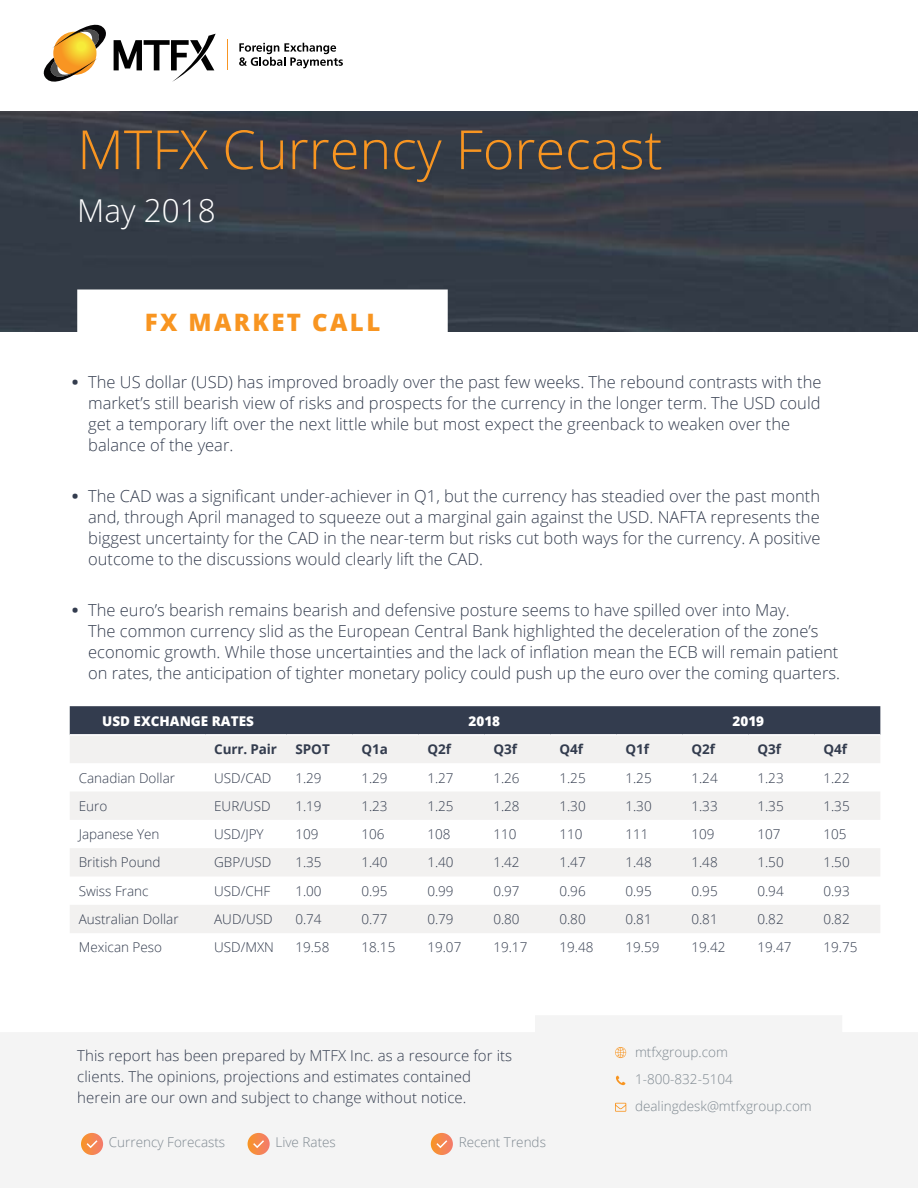
<style>
.page{position:relative;width:918px;height:1188px;background:#fff}
.page>*{position:absolute;margin:0;border:0;box-sizing:border-box;transform-origin:0 0}
.t1{font:300 54px "Open Sans";color:#f89521}
.t2{font:300 31.5px "Open Sans";color:#fff}
.t3{font:800 24px "Open Sans";letter-spacing:.1em;color:#f89521}
.t4{font:300 16.5px/21px "Open Sans";color:#333c4e}
.t5{font:300 15px/21px "Open Sans";letter-spacing:.005em;color:#333c4e}
.t6{font:300 13.5px "Open Sans";color:#333c4e}
.t7{font:300 13.5px/27px "Open Sans";color:#7e8890}
.t8{font:700 13.5px "Open Sans";color:#333c4e}
.t9{font:800 13.5px "Open Sans";color:#fff}
.s1{font-weight:700;font-size:16.2px}
</style>
<div class="page">
<svg style="left:114px;top:34px;width:102px;height:48px"></svg>
<svg style="left:239px;top:43px;width:104px;height:25px"></svg>
<hr style="left:227px;top:40px;width:1px;height:30px;background:#f89523">
<svg style="left:53px;top:32px;width:43px;height:43px"></svg>
<svg style="left:53px;top:25px;width:53px;height:24px"></svg>
<svg style="left:44px;top:58px;width:53px;height:24px"></svg>
<img style="left:0;top:111px;width:918px;height:221px">
<div style="left:0;top:1016px;width:918px;height:172px;background:#f4f4f4"></div>
<svg style="left:615px;top:1103px;width:11px;height:9px"></svg>
<svg style="left:616px;top:1076px;width:9px;height:9px"></svg>
<svg style="left:615px;top:1047px;width:11px;height:11px"></svg>
<div style="left:77px;top:290px;width:371px;height:189px;background:#fff"></div>
<svg style="left:81px;top:1133px;width:22px;height:22px"></svg>
<svg style="left:85px;top:1139px;width:14px;height:10px"></svg>
<svg style="left:248px;top:1133px;width:22px;height:22px"></svg>
<svg style="left:252px;top:1139px;width:14px;height:10px"></svg>
<svg style="left:431px;top:1133px;width:22px;height:22px"></svg>
<svg style="left:435px;top:1139px;width:14px;height:10px"></svg>
<div style="left:70px;top:706px;width:810px;height:28px;background:#333c4e"></div>
<svg style="left:70px;top:736px;width:810px;height:197px;fill:#f2f1f0"></svg>
<h1 class="t1" style="left:77px;top:113px;width:587px">MTFX Currency Forecast</h1>
<h2 class="t2" style="left:77px;top:189px;width:140px">May 2018</h2>
<h3 class="t3" style="left:145px;top:304px;width:237px">FX MARKET CALL</h3>
<p class="t4" style="left:88px;top:371px;width:735px;text-indent:-16px"><span class="s1">•</span> The US dollar (USD) has improved broadly over the past few weeks. The rebound contrasts with the market’s still bearish view of risks and prospects for the currency in the longer term. The USD could get a temporary lift over the next little while but most expect the greenback to weaken over the balance of the year.</p>
<p class="t4" style="left:88px;top:485px;width:734px;text-align:justify;text-indent:-16px"><span class="s1">•</span> The CAD was a significant under-achiever in Q1, but the currency has steadied over the past month and, through April managed to squeeze out a marginal gain against the USD. NAFTA represents the biggest uncertainty for the CAD in the near-term but risks cut both ways for the currency. A positive outcome to the discussions would clearly lift the CAD.</p>
<p class="t4" style="left:88px;top:599px;width:753px;text-indent:-16px"><span class="s1">•</span> The euro’s bearish remains bearish and defensive posture seems to have spilled over into May.<br>The common currency slid as the European Central Bank highlighted the deceleration of the zone’s economic growth. While those uncertainties and the lack of inflation mean the ECB will remain patient on rates, the anticipation of tighter monetary policy could push up the euro over the coming quarters.</p>
<p class="t9" style="left:102px;top:711px;width:153px">USD EXCHANGE RATES</p>
<p class="t9" style="left:469px;top:711px;width:33px">2018</p>
<p class="t9" style="left:733px;top:711px;width:33px">2019</p>
<p class="t8" style="left:214px;top:740px;width:64px">Curr. Pair</p>
<p class="t8" style="left:295px;top:740px;width:36px">SPOT</p>
<p class="t8" style="left:361px;top:740px;width:28px">Q1a</p>
<p class="t8" style="left:427px;top:740px;width:25px">Q2f</p>
<p class="t8" style="left:493px;top:740px;width:25px">Q3f</p>
<p class="t8" style="left:559px;top:740px;width:25px">Q4f</p>
<p class="t8" style="left:625px;top:740px;width:25px">Q1f</p>
<p class="t8" style="left:691px;top:740px;width:25px">Q2f</p>
<p class="t8" style="left:757px;top:740px;width:25px">Q3f</p>
<p class="t8" style="left:823px;top:740px;width:25px">Q4f</p>
<p class="t6" style="left:79px;top:768px;width:98px">Canadian Dollar</p>
<p class="t6" style="left:214px;top:768px;width:59px">USD/CAD</p>
<p class="t6" style="left:295px;top:768px;width:28px">1.29</p>
<p class="t6" style="left:361px;top:768px;width:28px">1.29</p>
<p class="t6" style="left:427px;top:768px;width:28px">1.27</p>
<p class="t6" style="left:493px;top:768px;width:28px">1.26</p>
<p class="t6" style="left:559px;top:768px;width:28px">1.25</p>
<p class="t6" style="left:625px;top:768px;width:28px">1.25</p>
<p class="t6" style="left:691px;top:768px;width:28px">1.24</p>
<p class="t6" style="left:757px;top:768px;width:28px">1.23</p>
<p class="t6" style="left:823px;top:768px;width:28px">1.22</p>
<p class="t6" style="left:79px;top:797px;width:30px">Euro</p>
<p class="t6" style="left:214px;top:797px;width:58px">EUR/USD</p>
<p class="t6" style="left:295px;top:797px;width:28px">1.19</p>
<p class="t6" style="left:361px;top:797px;width:28px">1.23</p>
<p class="t6" style="left:427px;top:797px;width:28px">1.25</p>
<p class="t6" style="left:493px;top:797px;width:28px">1.28</p>
<p class="t6" style="left:559px;top:797px;width:28px">1.30</p>
<p class="t6" style="left:625px;top:797px;width:28px">1.30</p>
<p class="t6" style="left:691px;top:797px;width:28px">1.33</p>
<p class="t6" style="left:757px;top:797px;width:28px">1.35</p>
<p class="t6" style="left:823px;top:797px;width:28px">1.35</p>
<p class="t6" style="left:79px;top:825px;width:82px">Japanese Yen</p>
<p class="t6" style="left:214px;top:825px;width:51px">USD/JPY</p>
<p class="t6" style="left:295px;top:825px;width:25px">109</p>
<p class="t6" style="left:361px;top:825px;width:25px">106</p>
<p class="t6" style="left:427px;top:825px;width:25px">108</p>
<p class="t6" style="left:493px;top:825px;width:25px">110</p>
<p class="t6" style="left:559px;top:825px;width:25px">110</p>
<p class="t6" style="left:625px;top:825px;width:25px">111</p>
<p class="t6" style="left:691px;top:825px;width:25px">109</p>
<p class="t6" style="left:757px;top:825px;width:25px">107</p>
<p class="t6" style="left:823px;top:825px;width:25px">105</p>
<p class="t6" style="left:79px;top:853px;width:83px">British Pound</p>
<p class="t6" style="left:214px;top:853px;width:59px">GBP/USD</p>
<p class="t6" style="left:295px;top:853px;width:28px">1.35</p>
<p class="t6" style="left:361px;top:853px;width:28px">1.40</p>
<p class="t6" style="left:427px;top:853px;width:28px">1.40</p>
<p class="t6" style="left:493px;top:853px;width:28px">1.42</p>
<p class="t6" style="left:559px;top:853px;width:28px">1.47</p>
<p class="t6" style="left:625px;top:853px;width:28px">1.48</p>
<p class="t6" style="left:691px;top:853px;width:28px">1.48</p>
<p class="t6" style="left:757px;top:853px;width:28px">1.50</p>
<p class="t6" style="left:823px;top:853px;width:28px">1.50</p>
<p class="t6" style="left:79px;top:882px;width:71px">Swiss Franc</p>
<p class="t6" style="left:214px;top:882px;width:58px">USD/CHF</p>
<p class="t6" style="left:295px;top:882px;width:28px">1.00</p>
<p class="t6" style="left:361px;top:882px;width:28px">0.95</p>
<p class="t6" style="left:427px;top:882px;width:28px">0.99</p>
<p class="t6" style="left:493px;top:882px;width:28px">0.97</p>
<p class="t6" style="left:559px;top:882px;width:28px">0.96</p>
<p class="t6" style="left:625px;top:882px;width:28px">0.95</p>
<p class="t6" style="left:691px;top:882px;width:28px">0.95</p>
<p class="t6" style="left:757px;top:882px;width:28px">0.94</p>
<p class="t6" style="left:823px;top:882px;width:28px">0.93</p>
<p class="t6" style="left:79px;top:910px;width:101px">Australian Dollar</p>
<p class="t6" style="left:214px;top:910px;width:60px">AUD/USD</p>
<p class="t6" style="left:295px;top:910px;width:28px">0.74</p>
<p class="t6" style="left:361px;top:910px;width:28px">0.77</p>
<p class="t6" style="left:427px;top:910px;width:28px">0.79</p>
<p class="t6" style="left:493px;top:910px;width:28px">0.80</p>
<p class="t6" style="left:559px;top:910px;width:28px">0.80</p>
<p class="t6" style="left:625px;top:910px;width:28px">0.81</p>
<p class="t6" style="left:691px;top:910px;width:28px">0.81</p>
<p class="t6" style="left:757px;top:910px;width:28px">0.82</p>
<p class="t6" style="left:823px;top:910px;width:28px">0.82</p>
<p class="t6" style="left:79px;top:938px;width:85px">Mexican Peso</p>
<p class="t6" style="left:214px;top:938px;width:61px">USD/MXN</p>
<p class="t6" style="left:295px;top:938px;width:36px">19.58</p>
<p class="t6" style="left:361px;top:938px;width:36px">18.15</p>
<p class="t6" style="left:427px;top:938px;width:36px">19.07</p>
<p class="t6" style="left:493px;top:938px;width:36px">19.17</p>
<p class="t6" style="left:559px;top:938px;width:36px">19.48</p>
<p class="t6" style="left:625px;top:938px;width:36px">19.59</p>
<p class="t6" style="left:691px;top:938px;width:36px">19.42</p>
<p class="t6" style="left:757px;top:938px;width:36px">19.47</p>
<p class="t6" style="left:823px;top:938px;width:36px">19.75</p>
<p class="t5" style="left:77px;top:1045px;width:437px">This report has been prepared by MTFX Inc. as a resource for its clients. The opinions, projections and estimates contained herein are our own and subject to change without notice.</p>
<p class="t7" style="left:109px;top:1128px;width:118px">Currency Forecasts</p>
<p class="t7" style="left:275px;top:1128px;width:62px">Live Rates</p>
<p class="t7" style="left:459px;top:1128px;width:89px">Recent Trends</p>
<p class="t7" style="left:635px;top:1039px;width:178px">mtfxgroup.com<br>1-800-832-5104 dealingdesk@mtfxgroup.com</p>
</div>
